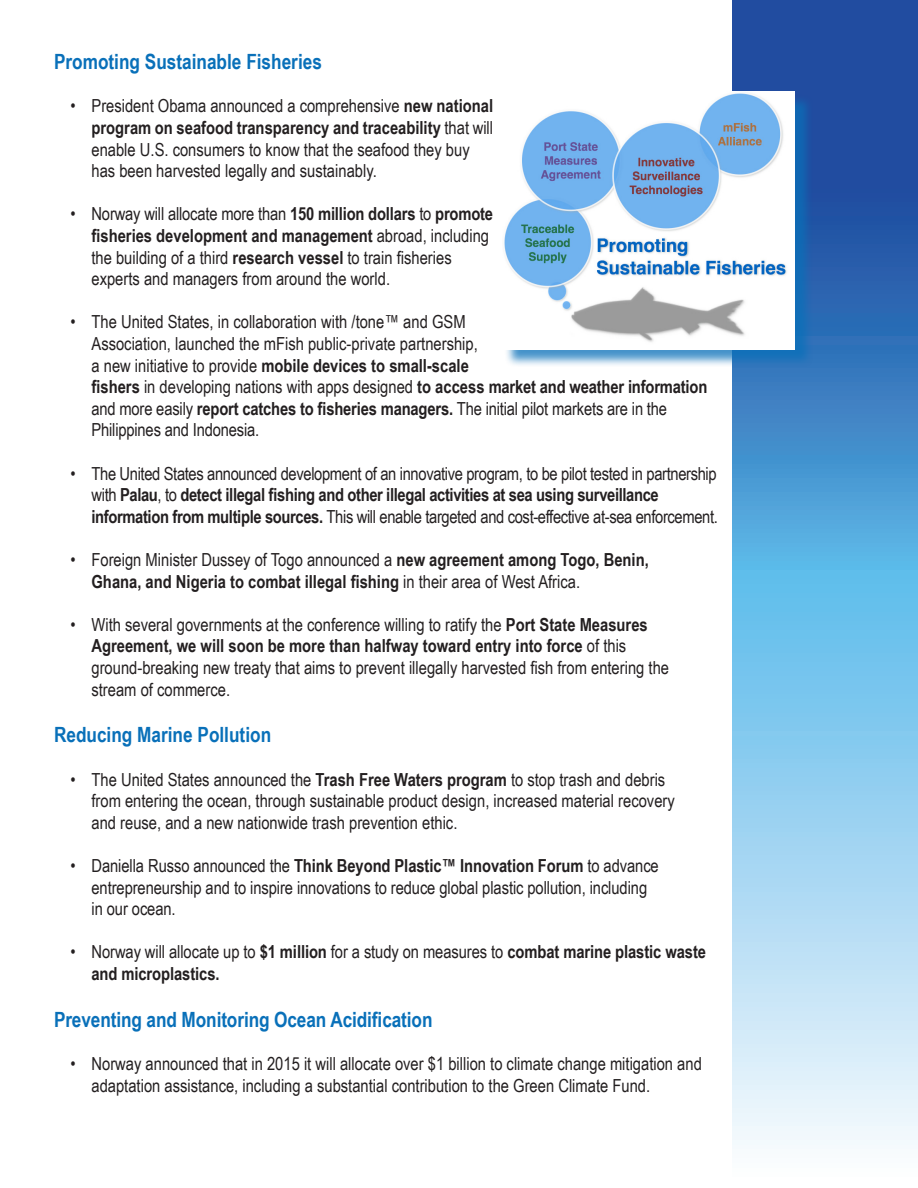
<style>
.page{position:relative;width:918px;height:1188px;background:#fff}
.page>*{position:absolute;margin:0;border:0;box-sizing:border-box;transform-origin:0 0}
.t1{font:700 21px "Arial Narrow";color:#0970b9}
.t2{font:18px/21.6px "Arial Narrow";color:#231f20}
.t3{font:18px/21.6px "Arial Narrow";letter-spacing:-.02em;color:#231f20}
.t4{font:700 18px/21.6px "Arial Narrow";color:#231f20}
.s1{font-weight:700}
.s2{font-weight:400}
</style>
<div class="page">
<svg style="left:733px;top:0;width:185px;height:1145px;background:#73abd9"></svg>
<div style="left:504px;top:94px;width:309px;height:274px;background:#0970b9;opacity:.75"></div>
<img style="left:504px;top:92px;width:291px;height:257px">
<p class="t1" style="left:54px;top:46px;width:269px">Promoting Sustainable Fisheries</p>
<p class="t2" style="left:71px;top:95px;width:424px">• President Obama announced a comprehensive <span class="s1">new national</span></p>
<p class="t4" style="left:91px;top:116px;width:403px">program on seafood transparency and traceability <span class="s2">that will</span></p>
<p class="t2" style="left:91px;top:138px;width:380px">enable U.S. consumers to know that the seafood they buy has been harvested legally and sustainably.</p>
<p class="t2" style="left:71px;top:203px;width:424px">• Norway will allocate more than <span class="s1">150 million dollars</span> to <span class="s1">promote</span></p>
<p class="t2" style="left:91px;top:224px;width:399px"><span class="s1">fisheries development and management</span> abroad, including the building of a third <span class="s1">research vessel</span> to train fisheries</p>
<p class="t2" style="left:91px;top:267px;width:300px">experts and managers from around the world.</p>
<p class="t2" style="left:71px;top:311px;width:397px">• The United States, in collaboration with /tone™ and GSM</p>
<p class="t2" style="left:91px;top:332px;width:388px">Association, launched the mFish public-private partnership, a new initiative to provide <span class="s1">mobile devices to small-scale</span></p>
<p class="t2" style="left:91px;top:375px;width:617px"><span class="s1">fishers</span> in developing nations with apps designed <span class="s1">to access market and weather information </span>and more easily <span class="s1">report catches to fisheries managers.</span> The initial pilot markets are in the</p>
<p class="t2" style="left:91px;top:419px;width:169px">Philippines and Indonesia.</p>
<p class="t3" style="left:91px;top:462px;width:627px;text-indent:-21px">• The United States announced development of an innovative program, to be pilot tested in partnership with <span class="s1">Palau</span>, to <span class="s1">detect illegal fishing and other illegal activities at sea using surveillance</span></p>
<p class="t3" style="left:91px;top:505px;width:628px"><span class="s1">information from multiple sources.</span> This will enable targeted and cost-effective at-sea enforcement.</p>
<p class="t2" style="left:71px;top:548px;width:580px">• Foreign Minister Dussey of Togo announced a <span class="s1">new agreement among Togo, Benin,</span></p>
<p class="t4" style="left:91px;top:570px;width:490px">Ghana, and Nigeria to combat illegal fishing <span class="s2">in their area of West Africa.</span></p>
<p class="t2" style="left:71px;top:613px;width:579px">• With several governments at the conference willing to ratify the <span class="s1">Port State Measures</span></p>
<p class="t2" style="left:91px;top:635px;width:579px"><span class="s1">Agreement, we will soon be more than halfway toward entry into force</span> of this ground-breaking new treaty that aims to prevent illegally harvested fish from entering the</p>
<p class="t2" style="left:91px;top:678px;width:140px">stream of commerce.</p>
<p class="t1" style="left:54px;top:719px;width:219px">Reducing Marine Pollution</p>
<p class="t2" style="left:91px;top:768px;width:585px;text-indent:-21px">• The United States announced the <span class="s1">Trash Free Waters program</span> to stop trash and debris from entering the ocean, through sustainable product design, increased material recovery</p>
<p class="t2" style="left:91px;top:811px;width:367px">and reuse, and a new nationwide trash prevention ethic.</p>
<p class="t2" style="left:71px;top:854px;width:590px">• Daniella Russo announced the <span class="s1">Think Beyond Plastic™ Innovation Forum</span> to advance</p>
<p class="t2" style="left:91px;top:876px;width:557px">entrepreneurship and to inspire innovations to reduce global plastic pollution, including</p>
<p class="t2" style="left:91px;top:897px;width:86px">in our ocean.</p>
<p class="t4" style="left:91px;top:940px;width:616px;text-indent:-21px"><span class="s2">• Norway will allocate up to</span> $1 million <span class="s2">for a study on measures to</span> combat marine plastic waste and microplastics.</p>
<p class="t1" style="left:54px;top:1004px;width:380px">Preventing and Monitoring Ocean Acidification</p>
<p class="t2" style="left:91px;top:1052px;width:612px;text-indent:-21px">• Norway announced that in 2015 it will allocate over $1 billion to climate change mitigation and adaptation assistance, including a substantial contribution to the Green Climate Fund.</p>
</div>
